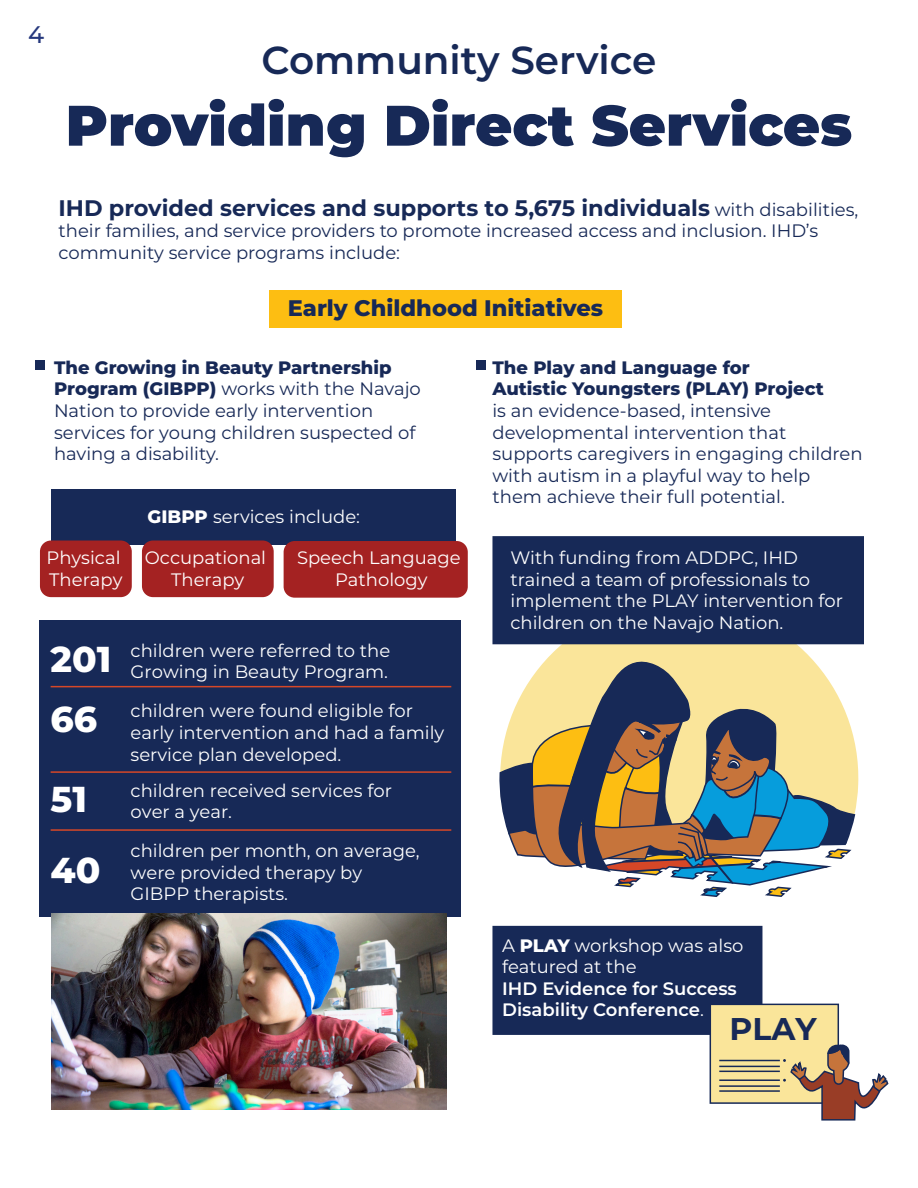
<style>
.page{position:relative;width:918px;height:1188px;background:#fff}
.page>*{position:absolute;margin:0;border:0;box-sizing:border-box;transform-origin:0 0}
.t1{font:900 57px "Montserrat";color:#172957}
.t2{font:600 39px "Montserrat";color:#172957}
.t3{font:800 36px "Montserrat";color:#fff}
.t4{font:700 31.35px "Montserrat";color:#172957}
.t5{font:500 24px "Montserrat";color:#26387d}
.t6{font:700 22.5px "Montserrat";color:#172957}
.t7{font:800 22.5px "Montserrat";color:#172957}
.t8{font:18px/21.6px "Montserrat";color:#fff}
.t9{font:18px/21.6px "Montserrat";color:#172957}
.t10{font:800 18px/21.6px "Montserrat";color:#172957}
.t11{font:600 18px/21.6px "Montserrat";color:#fff}
.s1{font-weight:400;font-size:18px}
.s2{font-weight:400}
.s3{font-weight:800}
</style>
<div class="page">
<div style="left:492px;top:926px;width:270px;height:109px;background:#172957;border:3px solid #172957"></div>
<svg style="left:500px;top:644px;width:362px;height:162px;fill:#fae59a"></svg>
<svg style="left:499px;top:652px;width:357px;height:315px"></svg>
<div style="left:492px;top:536px;width:372px;height:108px;background:#172957;border:3px solid #172957"></div>
<div style="left:269px;top:290px;width:353px;height:38px;background:#fdbe12"></div>
<div style="left:710px;top:1004px;width:129px;height:100px;background:#fae59a;border:2px solid #172957"></div>
<hr style="left:719px;top:1060px;width:61px;height:1px;background:#172957">
<hr style="left:719px;top:1066px;width:61px;height:1px;background:#172957">
<hr style="left:719px;top:1071px;width:61px;height:1px;background:#172957">
<hr style="left:719px;top:1079px;width:61px;height:2px;background:#172957">
<hr style="left:719px;top:1085px;width:61px;height:2px;background:#172957">
<hr style="left:719px;top:1090px;width:61px;height:2px;background:#172957">
<svg style="left:783px;top:1024px;width:106px;height:97px"></svg>
<div style="left:35px;top:360px;width:10px;height:10px;background:#172957"></div>
<div style="left:476px;top:360px;width:10px;height:10px;background:#172957"></div>
<div style="left:52px;top:489px;width:404px;height:55px;background:#172957"></div>
<div style="left:40px;top:541px;width:92px;height:56px;background:#a42222;border-radius:11px"></div>
<div style="left:284px;top:541px;width:184px;height:57px;background:#a42222;border-radius:11px"></div>
<div style="left:142px;top:541px;width:132px;height:56px;background:#a42222;border-radius:11px"></div>
<div style="left:39px;top:620px;width:422px;height:297px;background:#172957"></div>
<hr style="left:51px;top:686px;width:400px;height:1px;background:#d64727">
<hr style="left:51px;top:771px;width:400px;height:2px;background:#d64727">
<hr style="left:51px;top:829px;width:400px;height:2px;background:#d64727">
<img style="left:51px;top:914px;width:396px;height:195px">
<h3 class="t5" style="left:28px;top:17px;width:18px">4</h3>
<h1 class="t2" style="left:261px;top:33px;width:397px">Community Service</h1>
<h1 class="t1" style="left:66px;top:83px;width:788px">Providing Direct Services</h1>
<p class="t6" style="left:59px;top:192px;width:801px">IHD provided services and supports to 5,675 individuals <span class="s1">with disabilities,</span></p>
<p class="t9" style="left:59px;top:220px;width:761px">their families, and service providers to promote increased access and inclusion. IHD’s community service programs include:</p>
<h2 class="t7" style="left:288px;top:292px;width:317px">Early Childhood Initiatives</h2>
<h3 class="t10" style="left:54px;top:356px;width:368px">The Growing in Beauty Partnership<br>Program (GIBPP) <span class="s2">works with the Navajo</span></h3>
<p class="t9" style="left:54px;top:399px;width:363px">Nation to provide early intervention services for young children suspected of having a disability.</p>
<h3 class="t10" style="left:492px;top:356px;width:333px">The Play and Language for<br>Autistic Youngsters (PLAY) Project</h3>
<p class="t9" style="left:492px;top:399px;width:372px">is an evidence-based, intensive developmental intervention that supports caregivers in engaging children with autism in a playful way to help them achieve their full potential.</p>
<p class="t8" style="left:148px;top:505px;width:214px"><span class="s3">GIBPP</span> services include:</p>
<p class="t8" style="left:46px;top:547px;width:77px">Physical<br>Therapy</p>
<p class="t8" style="left:145px;top:547px;width:123px;text-align:center">Occupational<br>Therapy</p>
<p class="t8" style="left:297px;top:547px;width:165px;text-align:center">Speech Language<br>Pathology</p>
<p class="t3" style="left:51px;top:632px;width:62px">201</p>
<p class="t8" style="left:131px;top:639px;width:261px">children were referred to the<br>Growing in Beauty Program.</p>
<p class="t3" style="left:51px;top:693px;width:48px">66</p>
<p class="t8" style="left:131px;top:700px;width:315px">children were found eligible for early intervention and had a family service plan developed.</p>
<p class="t3" style="left:51px;top:772px;width:38px">51</p>
<p class="t8" style="left:131px;top:779px;width:263px">children received services for over a year.</p>
<p class="t3" style="left:51px;top:844px;width:51px">40</p>
<p class="t8" style="left:131px;top:839px;width:291px">children per month, on average, were provided therapy by<br>GIBPP therapists.</p>
<p class="t8" style="left:511px;top:546px;width:334px">With funding from ADDPC, IHD trained a team of professionals to implement the PLAY intervention for children on the Navajo Nation.</p>
<p class="t11" style="left:502px;top:934px;width:243px"><span class="s2">A</span> <span class="s3">PLAY</span> <span class="s2">workshop was also featured at the<br></span>IHD Evidence for Success<br>Disability Conference<span class="s2">.</span></p>
<h3 class="t4" style="left:730px;top:1006px;width:89px">PLAY</h3>
</div>
